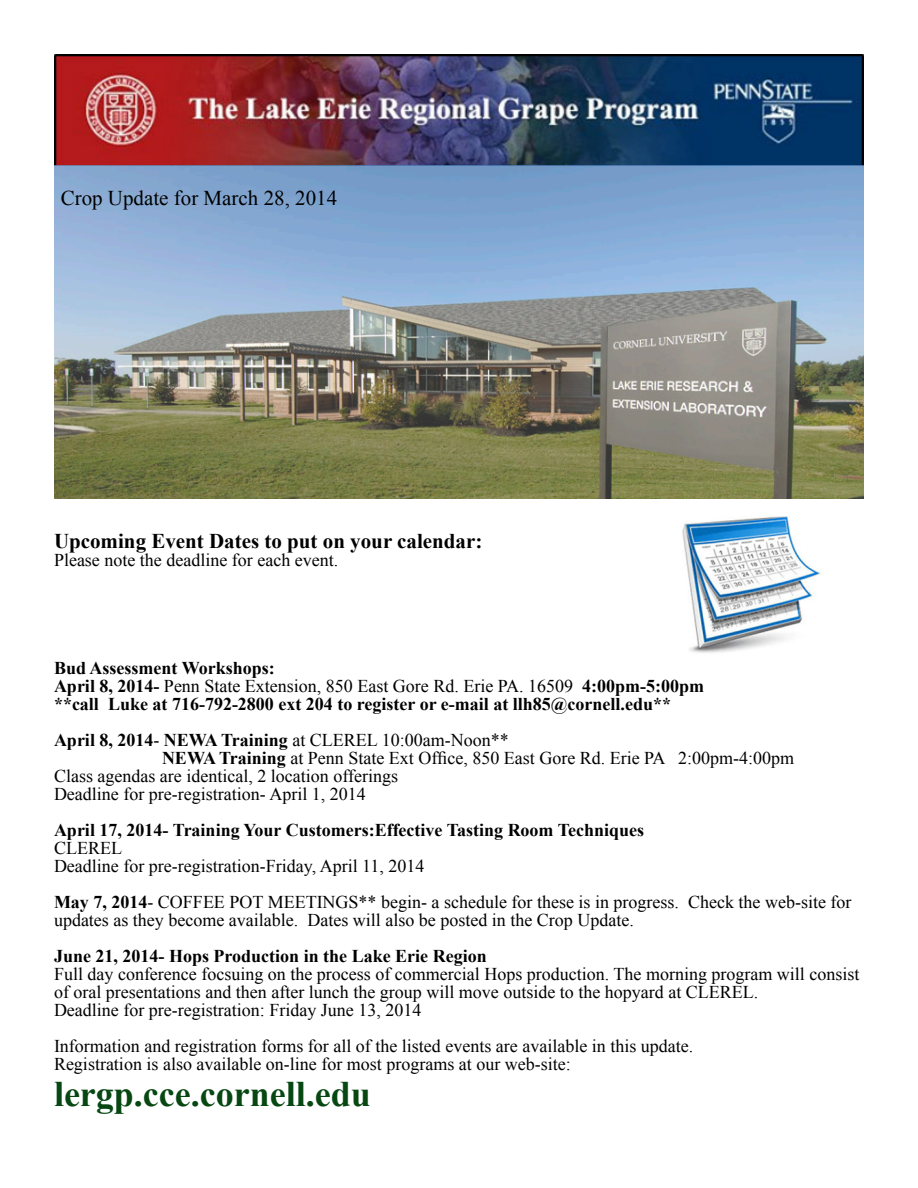
<style>
.page{position:relative;width:918px;height:1188px;background:#fff}
.page>*{position:absolute;margin:0;border:0;box-sizing:border-box;transform-origin:0 0}
.t1{font:700 36px "Times New Roman";color:#064712}
.t2{font:700 21px "Times New Roman";color:#000}
.t3{font:21px "Times New Roman";color:#000}
.t4{font:18px/18px "Times New Roman";color:#000}
.t5{font:700 18px/18px "Times New Roman";color:#000}
.s1{font-weight:700}
.s2{font-weight:400}
</style>
<div class="page">
<img style="left:54px;top:54px;width:810px;height:444px">
<img style="left:682px;top:516px;width:139px;height:137px">
<p class="t3" style="left:61px;top:184px;width:278px">Crop Update for March 28, 2014</p>
<p class="t2" style="left:54px;top:527px;width:430px">Upcoming Event Dates to put on your calendar:</p>
<p class="t4" style="left:54px;top:551px;width:286px">Please note the deadline for each event.</p>
<p class="t5" style="left:54px;top:659px;width:222px">Bud Assessment Workshops:</p>
<p class="t4" style="left:54px;top:677px;width:652px"><span class="s1">April 8, 2014-</span> Penn State Extension, 850 East Gore Rd. Erie PA. 16509 <span class="s1">4:00pm-5:00pm</span></p>
<p class="t5" style="left:54px;top:695px;width:619px">**call Luke at 716-792-2800 ext 204 to register or e-mail at llh85@cornell.edu**</p>
<p class="t5" style="left:54px;top:731px;width:456px">April 8, 2014<span class="s2">-</span> NEWA Training <span class="s2">at CLEREL 10:00am-Noon**</span></p>
<p class="t4" style="left:162px;top:749px;width:634px"><span class="s1">NEWA Training</span> at Penn State Ext Office, 850 East Gore Rd. Erie PA 2:00pm-4:00pm</p>
<p class="t4" style="left:54px;top:767px;width:346px">Class agendas are identical, 2 location offerings</p>
<p class="t4" style="left:54px;top:785px;width:313px">Deadline for pre-registration- April 1, 2014</p>
<p class="t5" style="left:54px;top:821px;width:592px">April 17, 2014- Training Your Customers:Effective Tasting Room Techniques<br><span class="s2">CLEREL</span></p>
<p class="t4" style="left:54px;top:857px;width:372px">Deadline for pre-registration-Friday, April 11, 2014</p>
<p class="t4" style="left:54px;top:893px;width:799px"><span class="s1">May 7, 2014</span>- COFFEE POT MEETINGS** begin- a schedule for these is in progress. Check the web-site for updates as they become available. Dates will also be posted in the Crop Update.</p>
<p class="t5" style="left:54px;top:947px;width:434px">June 21, 2014- Hops Production in the Lake Erie Region</p>
<p class="t4" style="left:54px;top:965px;width:807px">Full day conference focsuing on the process of commercial Hops production. The morning program will consist of oral presentations and then after lunch the group will move outside to the hopyard at CLEREL.</p>
<p class="t4" style="left:54px;top:1001px;width:369px">Deadline for pre-registration: Friday June 13, 2014</p>
<p class="t4" style="left:54px;top:1037px;width:641px">Information and registration forms for all of the listed events are available in this update.</p>
<p class="t4" style="left:54px;top:1055px;width:518px">Registration is also available on-line for most programs at our web-site:</p>
<p class="t1" style="left:54px;top:1069px;width:318px">lergp.cce.cornell.edu</p>
</div>
